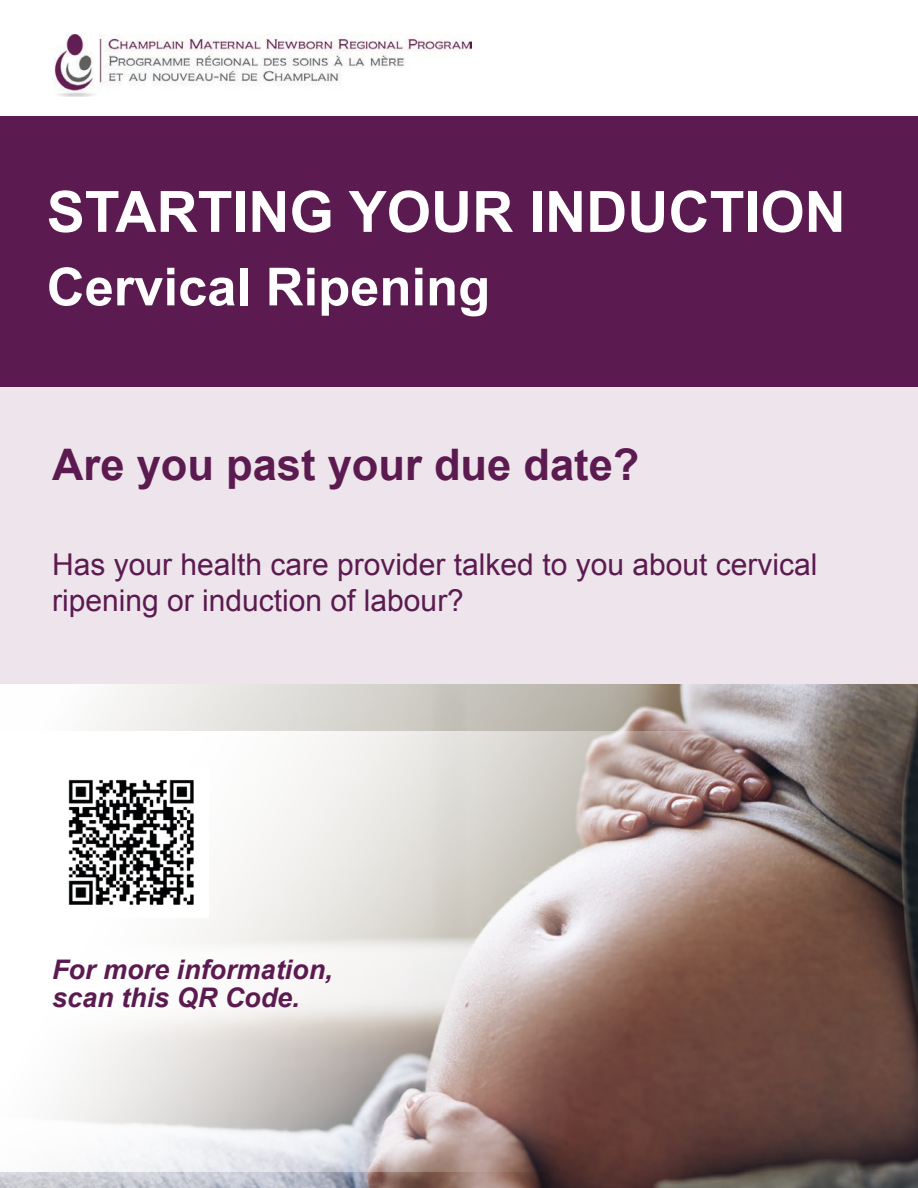
<style>
.page{position:relative;width:918px;height:1188px;background:#fff}
.page>*{position:absolute;margin:0;border:0;box-sizing:border-box;transform-origin:0 0}
.t1{font:700 57px "Arial";color:#fff}
.t2{font:700 52.5px "Arial";color:#fff}
.t3{font:700 43.5px "Arial";color:#5c1b50}
.t4{font:30px/36px "Arial";color:#5c1b50}
.t5{font:italic 700 27px "Arial";color:#5c1b50}
</style>
<div class="page">
<img style="left:0;top:684px;width:918px;height:504px">
<svg style="left:0;top:731px;width:918px;height:441px"></svg>
<div style="left:0;top:365px;width:918px;height:319px;background:#ede5eb"></div>
<div style="left:0;top:116px;width:918px;height:270px;background:#5c1b50"></div>
<img style="left:54px;top:34px;width:417px;height:62px">
<img style="left:52px;top:767px;width:156px;height:150px">
<p class="t1" style="left:47px;top:174px;width:801px">STARTING YOUR INDUCTION</p>
<p class="t2" style="left:47px;top:252px;width:445px">Cervical Ripening</p>
<p class="t3" style="left:52px;top:436px;width:589px">Are you past your due date?</p>
<p class="t4" style="left:52px;top:547px;width:767px">Has your health care provider talked to you about cervical ripening or induction of labour?</p>
<p class="t5" style="left:52px;top:952px;width:282px">For more information,</p>
<p class="t5" style="left:52px;top:980px;width:249px">scan this QR Code.</p>
</div>
